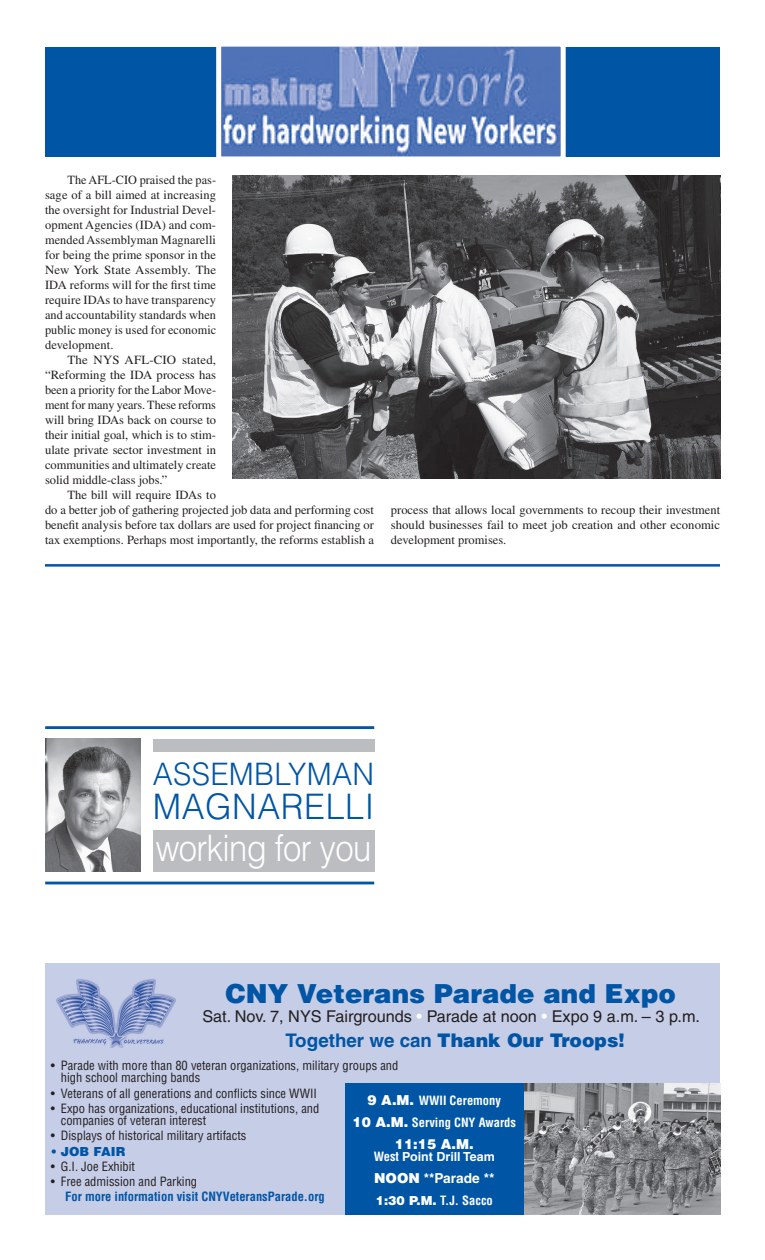
<style>
.page{position:relative;width:765px;height:1260px;background:#fff}
.page>*{position:absolute;margin:0;border:0;box-sizing:border-box;transform-origin:0 0}
.Letter_Body{font:300 36.5px "Helvetica";letter-spacing:-.02em;color:#fff;scale:.9 1}
.t1{font:300 35.12px "Helvetica";letter-spacing:.02em;color:#0155a5}
.t2{font:300 31px "Helvetica";letter-spacing:.01em;color:#0155a5}
.Body_Text{font:900 26.25px "Helvetica";color:#0155a5}
.Body_Text-2{font:900 18.75px "Helvetica";color:#0155a5}
.Body_Text-3{font:16.25px "Helvetica";color:#231f20}
.Body_Text-4{font:700 13.75px "Helvetica";color:#fff}
.Body_Text-5{font:900 13.75px "Helvetica";color:#fff}
.Body_Text-6{font:12.5px/15px "Times";color:#231f20;text-align:justify}
.t3{font:condensed 12.5px/12.5px "Helvetica";color:#231f20}
.Body_Text-7{font:700 condensed 12.5px "Helvetica";color:#fff}
.Body_Text-8{font:700 condensed 12.5px "Helvetica";color:#0155a5}
.Body_Text-9{font:700 12.5px "Helvetica";color:#fff}
.t4{font:900 12.5px "Helvetica";color:#0155a5}
.s1{color:#fff}
.s2{font-weight:700}
.s3{font-weight:900;font-stretch:normal;font-size:13.75px}
.s4{font-stretch:condensed}
.s5{font-weight:900}
.s6{font-weight:900;font-stretch:normal}
</style>
<div class="page">
<hr style="left:45px;top:726px;width:329px;height:3px;background:#0155a5">
<img style="left:45px;top:739px;width:95px;height:133px">
<div style="left:153px;top:739px;width:221px;height:13px;background:#bcbdc0"></div>
<div style="left:153px;top:830px;width:221px;height:42px;background:#bcbdc0"></div>
<hr style="left:45px;top:882px;width:329px;height:2px;background:#0155a5">
<div style="left:45px;top:963px;width:675px;height:252px;background:#c6cde7"></div>
<img style="left:56px;top:979px;width:119px;height:68px">
<img style="left:233px;top:175px;width:487px;height:303px">
<img style="left:524px;top:1084px;width:196px;height:131px">
<hr style="left:45px;top:564px;width:675px;height:3px;background:#0155a5">
<div style="left:345px;top:1084px;width:179px;height:131px;background:#0155a5"></div>
<div style="left:45px;top:47px;width:675px;height:110px;background:#0155a5"></div>
<img style="left:222px;top:48px;width:338px;height:107px">
<div style="left:216px;top:42px;width:350px;height:119px;border:5px solid #fff"></div>
<p class="Body_Text-6" style="left:45px;top:172px;width:173px;text-indent:22px">The AFL-CIO praised the pas&shy;sage of a bill aimed at increasing the oversight for Industrial Devel&shy;opment Agencies (IDA) and com&shy;mended Assemblyman Magnarelli for being the prime sponsor in the New York State Assembly. The IDA reforms will for the first time require IDAs to have transparency and accountability standards when public money is used for economic development.</p>
<p class="Body_Text-6" style="left:45px;top:352px;width:173px;text-indent:22px">The NYS AFL-CIO stated, “Reforming the IDA process has been a priority for the Labor Move&shy;ment for many years. These reforms will bring IDAs back on course to their initial goal, which is to stim&shy;ulate private sector investment in communities and ultimately create solid middle-class jobs.”</p>
<p class="Body_Text-6" style="left:45px;top:487px;width:331px;text-align:left;text-indent:22px">The bill will require IDAs to<br>do a better job of gathering projected job data and performing cost benefit analysis before tax dollars are used for project financing or tax exemptions. Perhaps most importantly, the reforms establish a</p>
<p class="Body_Text-6" style="left:391px;top:502px;width:331px">process that allows local governments to recoup their investment should businesses fail to meet job creation and other economic development promises.</p>
<p class="t2" style="left:153px;top:755px;width:223px">ASSEMBLYMAN</p>
<p class="t1" style="left:153px;top:785px;width:223px">MAGNARELLI</p>
<p class="Letter_Body" style="left:156px;top:825px;width:241px">working for you</p>
<p class="Body_Text" style="left:225px;top:977px;width:452px">CNY Veterans Parade and Expo</p>
<p class="Body_Text-3" style="left:202px;top:1007px;width:499px">Sat. Nov. 7, NYS Fairgrounds <span class="s1">•</span> Parade at noon <span class="s1">•</span> Expo 9 a.m. – 3 p.m.</p>
<p class="Body_Text-2" style="left:285px;top:1028px;width:341px"><span class="s2">Together we can</span> Thank Our Troops!</p>
<p class="t3" style="left:61px;top:1059px;width:339px;text-indent:-10px">• Parade with more than 80 veteran organizations, military groups and high school marching bands</p>
<p class="t3" style="left:51px;top:1087px;width:268px">• Veterans of all generations and conflicts since WWII</p>
<p class="t3" style="left:61px;top:1102px;width:260px;text-indent:-10px">• Expo has organizations, educational institutions, and companies of veteran interest</p>
<p class="t3" style="left:51px;top:1130px;width:197px">• Displays of historical military artifacts</p>
<p class="t4" style="left:51px;top:1143px;width:76px">• JOB FAIR</p>
<p class="t3" style="left:51px;top:1160px;width:86px">• G.I. Joe Exhibit</p>
<p class="t3" style="left:51px;top:1175px;width:148px">• Free admission and Parking</p>
<p class="Body_Text-8" style="left:65px;top:1189px;width:261px">For more information visit CNYVeteransParade.org</p>
<p class="Body_Text-7" style="left:368px;top:1092px;width:135px"><span class="s3">9 A.M.</span> WWII Ceremony</p>
<p class="Body_Text-7" style="left:353px;top:1114px;width:165px"><span class="s3">10 A.M.</span> Serving CNY Awards</p>
<p class="Body_Text-5" style="left:395px;top:1135px;width:80px">11:15 A.M.</p>
<p class="Body_Text-9" style="left:374px;top:1149px;width:123px"><span class="s4">West</span> Point Drill Team</p>
<p class="Body_Text-4" style="left:374px;top:1170px;width:122px"><span class="s5">NOON</span> **Parade **</p>
<p class="Body_Text-7" style="left:376px;top:1193px;width:118px"><span class="s6">1:30 P.M.</span> T.J. Sacco</p>
</div>
